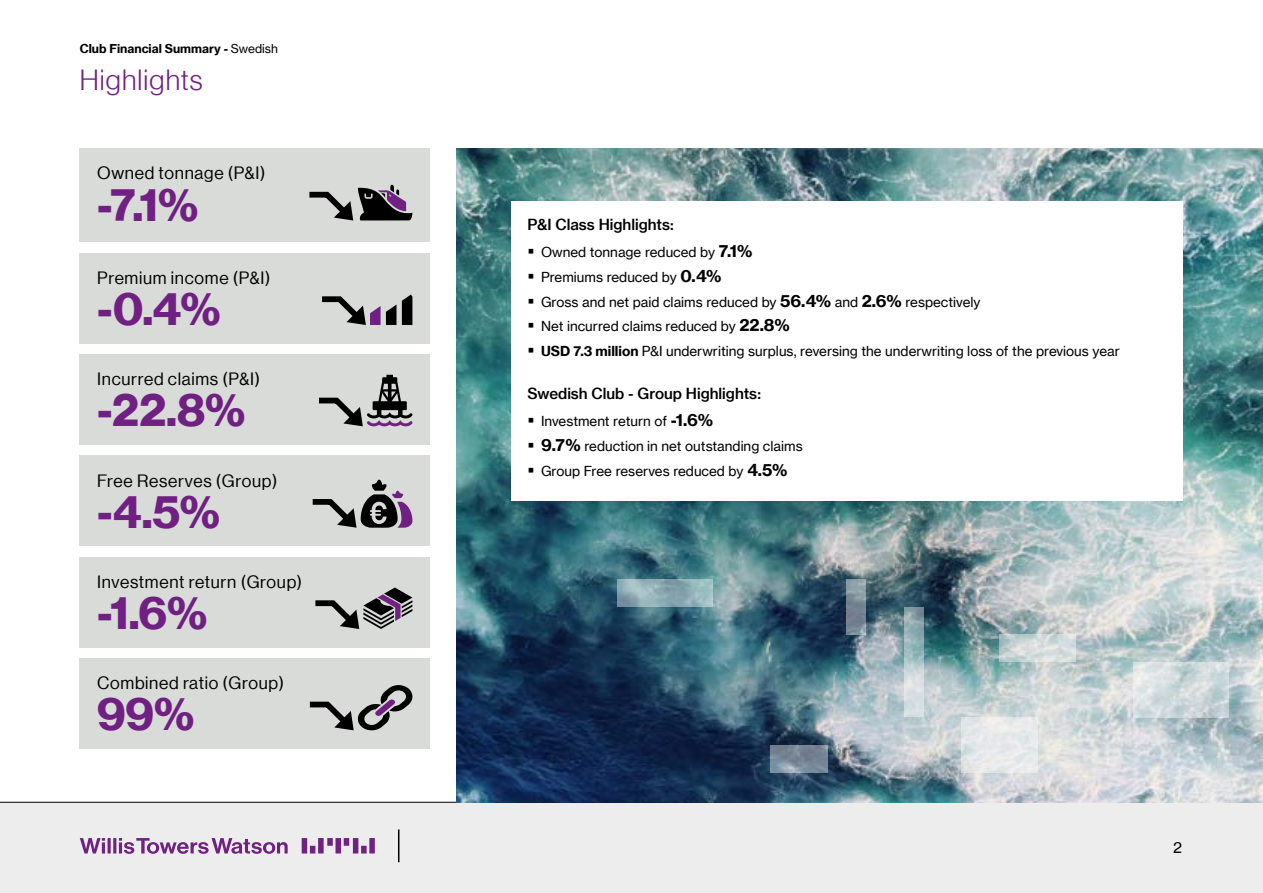
<style>
.page{position:relative;width:1263px;height:893px;background:#fff}
.page>*{position:absolute;margin:0;border:0;box-sizing:border-box;transform-origin:0 0}
.t1{font:46.2px "N Haas Grotesk DS Pro 75 Bd";color:#702082}
.t2{font:28.5px "N Haas Grotesk DS Pro 45 Lt";letter-spacing:.04em;color:#702082}
.t3{font:17.4px "N Haas Grotesk DS Pro 55 Rg";letter-spacing:.04em;color:#000}
.t4{font:15px "N Haas Grotesk TX Pro 65 Md";color:#000}
.t5{font:15px "N Haas Grotesk TX Pro 55 Rg";color:#000}
.t6{font:13.5px/24.8px "N Haas Grotesk TX Pro 55 Rg";color:#000}
.t7{font:12px "N Haas Grotesk TX Pro 75 Bd";color:#000}
.s1{font-family:"N Haas Grotesk TX Pro 55 Rg"}
.s2{font-family:"N Haas Grotesk TX Pro 75 Bd";font-size:16.5px}
.s3{font-family:"N Haas Grotesk TX Pro 75 Bd"}
</style>
<div class="page">
<div style="left:0;top:802px;width:1263px;height:91px;background:#ecedec"></div>
<hr style="left:0;top:802px;width:1263px;height:1px;background:#000">
<hr style="left:398px;top:829px;width:1px;height:33px;background:#000">
<svg style="left:80px;top:838px;width:295px;height:16px"></svg>
<img style="left:456px;top:149px;width:807px;height:653px">
<div style="left:511px;top:202px;width:671px;height:299px;background:#fff"></div>
<div style="left:80px;top:149px;width:350px;height:93px;background:#d8dbd8"></div>
<svg style="left:309px;top:185px;width:103px;height:35px"></svg>
<div style="left:80px;top:557px;width:350px;height:90px;background:#d8dbd8"></div>
<svg style="left:315px;top:587px;width:97px;height:42px"></svg>
<div style="left:80px;top:658px;width:350px;height:91px;background:#d8dbd8"></div>
<svg style="left:309px;top:685px;width:103px;height:45px"></svg>
<div style="left:80px;top:354px;width:350px;height:91px;background:#d8dbd8"></div>
<svg style="left:319px;top:375px;width:94px;height:51px"></svg>
<div style="left:80px;top:253px;width:350px;height:90px;background:#d8dbd8"></div>
<svg style="left:322px;top:296px;width:74px;height:29px"></svg>
<svg style="left:402px;top:295px;width:10px;height:30px"></svg>
<div style="left:80px;top:456px;width:350px;height:90px;background:#d8dbd8"></div>
<svg style="left:312px;top:480px;width:100px;height:48px"></svg>
<svg style="left:847px;top:579px;width:19px;height:55px"></svg>
<svg style="left:904px;top:607px;width:19px;height:83px;background:#a7bcc1"></svg>
<div style="left:904px;top:690px;width:19px;height:27px;background:#d6dfe2"></div>
<svg style="left:1000px;top:634px;width:76px;height:28px;background:#cfd8d9"></svg>
<svg style="left:1133px;top:662px;width:96px;height:55px;background:#d1dbdd"></svg>
<div style="left:961px;top:717px;width:77px;height:55px;background:#e7e9eb"></div>
<svg style="left:770px;top:745px;width:58px;height:27px;background:#7a8a99"></svg>
<svg style="left:617px;top:579px;width:96px;height:28px;background:#91afb6"></svg>
<p class="t7" style="left:80px;top:41px;width:200px">Club Financial Summary - <span class="s1">Swedish</span></p>
<h2 class="t2" style="left:80px;top:64px;width:125px">Highlights</h2>
<p class="t3" style="left:97px;top:163px;width:170px">Owned tonnage (P&amp;I)</p>
<h1 class="t1" style="left:97px;top:177px;width:103px">-7.1%</h1>
<p class="t3" style="left:97px;top:268px;width:175px">Premium income (P&amp;I)</p>
<h1 class="t1" style="left:97px;top:282px;width:125px">-0.4%</h1>
<p class="t3" style="left:97px;top:369px;width:164px">Incurred claims (P&amp;I)</p>
<h1 class="t1" style="left:97px;top:383px;width:150px">-22.8%</h1>
<p class="t3" style="left:97px;top:471px;width:182px">Free Reserves (Group)</p>
<h1 class="t1" style="left:97px;top:484px;width:124px">-4.5%</h1>
<p class="t3" style="left:97px;top:572px;width:206px">Investment return (Group)</p>
<h1 class="t1" style="left:97px;top:586px;width:111px">-1.6%</h1>
<p class="t3" style="left:97px;top:673px;width:188px">Combined ratio (Group)</p>
<h1 class="t1" style="left:97px;top:687px;width:99px">99%</h1>
<p class="t4" style="left:527px;top:215px;width:148px">P&amp;I Class Highlights:</p>
<p class="t6" style="left:541px;top:240px;width:580px">Owned tonnage reduced by <span class="s2">7.1%<br></span>Premiums reduced by <span class="s2">0.4%<br></span>Gross and net paid claims reduced by <span class="s2">56.4%</span> and <span class="s2">2.6%</span> respectively<br>Net incurred claims reduced by <span class="s2">22.8%<br></span><span class="s3">USD 7.3 million</span> P&amp;I underwriting surplus, reversing the underwriting loss of the previous year</p>
<p class="t4" style="left:527px;top:384px;width:235px">Swedish Club - Group Highlights:</p>
<p class="t6" style="left:541px;top:409px;width:263px">Investment return of <span class="s2">-1.6%<br>9.7%</span> reduction in net outstanding claims<br>Group Free reserves reduced by <span class="s2">4.5%</span></p>
<p class="t5" style="left:1173px;top:839px;width:10px">2</p>
</div>
